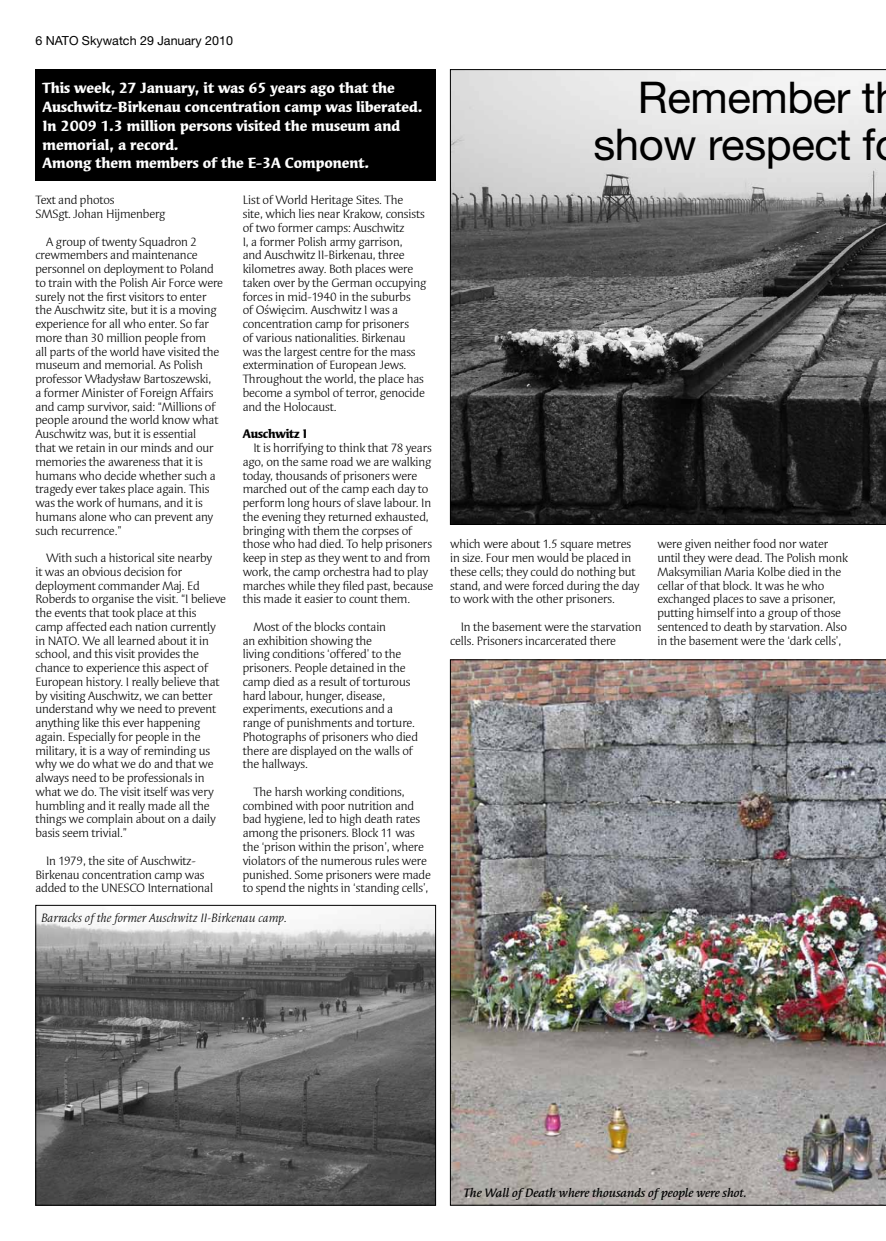
<style>
.page{position:relative;width:886px;height:1241px;background:#fff}
.page>*{position:absolute;margin:0;border:0;box-sizing:border-box;transform-origin:0 0}
.t1{font:43.75px/46.2px "Helvetica Neue LT";letter-spacing:-.01em;color:#000;text-align:right}
.t2{font:700 15px/18.8px "Syndor ITC";color:#fff}
.t3{font:12.5px/13.8px "Syndor ITC";letter-spacing:-.01em;color:#000}
.t4{font:italic 500 12.5px "Syndor ITC";color:#000}
.t5{font:italic 12.5px "Syndor ITC";color:#000}
.t6{font:12.5px "Helvetica Neue LT";color:#000}
.t7{font:700 12.5px "Syndor ITC";letter-spacing:-.01em;color:#000}
</style>
<div class="page">
<div style="left:35px;top:69px;width:401px;height:112px;background:#000"></div>
<img style="left:450px;top:659px;width:436px;height:546px">
<img style="left:37px;top:906px;width:397px;height:297px">
<div style="left:35px;top:904px;width:401px;height:301px;border:1px solid #000"></div>
<svg style="left:450px;top:69px;width:436px;height:455px;background:#6f6f6f"></svg>
<p class="t6" style="left:35px;top:33px;width:199px">6 NATO Skywatch 29 January 2010</p>
<p class="t2" style="left:43px;top:79px;width:381px">This week, 27 January, it was 65 years ago that the Auschwitz-Birkenau concentration camp was liberated.<br>In 2009 1.3 million persons visited the museum and memorial, a record.<br>Among them members of the E-3A Component.</p>
<h1 class="t1" style="left:593px;top:74px;width:284px">Remember t show respect f</h1>
<p class="t3" style="left:35px;top:193px;width:131px">Text and photos<br>SMSgt. Johan Hijmenberg</p>
<p class="t3" style="left:35px;top:235px;width:189px;text-indent:11px">A group of twenty Squadron 2 crewmembers and maintenance personnel on deployment to Poland to train with the Polish Air Force were surely not the first visitors to enter the Auschwitz site, but it is a moving experience for all who enter. So far more than 30 million people from<br>all parts of the world have visited the museum and memorial. As Polish professor Władysław Bartoszewski,<br>a former Minister of Foreign Affairs and camp survivor, said: “Millions of people around the world know what Auschwitz was, but it is essential<br>that we retain in our minds and our memories the awareness that it is humans who decide whether such a tragedy ever takes place again. This was the work of humans, and it is humans alone who can prevent any such recurrence.”</p>
<p class="t3" style="left:35px;top:551px;width:192px;text-indent:11px">With such a historical site nearby<br>it was an obvious decision for deployment commander Maj. Ed Roberds to organise the visit. “I believe the events that took place at this camp affected each nation currently in NATO. We all learned about it in school, and this visit provides the chance to experience this aspect of European history. I really believe that by visiting Auschwitz, we can better understand why we need to prevent anything like this ever happening again. Especially for people in the military, it is a way of reminding us why we do what we do and that we always need to be professionals in what we do. The visit itself was very humbling and it really made all the things we complain about on a daily basis seem trivial.”</p>
<p class="t3" style="left:35px;top:853px;width:179px;text-indent:11px">In 1979, the site of Auschwitz-<br>Birkenau concentration camp was added to the UNESCO International</p>
<p class="t3" style="left:243px;top:193px;width:185px">List of World Heritage Sites. The site, which lies near Krakow, consists of two former camps: Auschwitz<br>I, a former Polish army garrison,<br>and Auschwitz II-Birkenau, three kilometres away. Both places were taken over by the German occupying forces in mid-1940 in the suburbs<br>of O´swi˛ecim. Auschwitz I was a concentration camp for prisoners<br>of various nationalities. Birkenau was the largest centre for the mass extermination of European Jews.<br>Throughout the world, the place has become a symbol of terror, genocide and the Holocaust.</p>
<p class="t7" style="left:243px;top:426px;width:66px">Auschwitz I</p>
<p class="t3" style="left:243px;top:441px;width:192px;text-indent:11px">It is horrifying to think that 78 years ago, on the same road we are walking today, thousands of prisoners were marched out of the camp each day to perform long hours of slave labour. In the evening they returned exhausted, bringing with them the corpses of those who had died. To help prisoners keep in step as they went to and from work, the camp orchestra had to play marches while they filed past, because this made it easier to count them.</p>
<p class="t3" style="left:243px;top:620px;width:177px;text-indent:11px">Most of the blocks contain<br>an exhibition showing the<br>living conditions ‘offered’ to the prisoners. People detained in the camp died as a result of torturous hard labour, hunger, disease, experiments, executions and a range of punishments and torture.<br>Photographs of prisoners who died there are displayed on the walls of the hallways.</p>
<p class="t3" style="left:243px;top:785px;width:190px;text-indent:11px">The harsh working conditions, combined with poor nutrition and bad hygiene, led to high death rates among the prisoners. Block 11 was the ‘prison within the prison’, where violators of the numerous rules were punished. Some prisoners were made to spend the nights in ‘standing cells’,</p>
<p class="t5" style="left:41px;top:910px;width:248px">Barracks of the former Auschwitz II-Birkenau camp.</p>
<p class="t3" style="left:450px;top:537px;width:191px">which were about 1.5 square metres in size. Four men would be placed in these cells; they could do nothing but stand, and were forced during the day to work with the other prisoners.</p>
<p class="t3" style="left:450px;top:620px;width:193px;text-indent:11px">In the basement were the starvation cells. Prisoners incarcerated there</p>
<p class="t3" style="left:657px;top:537px;width:192px">were given neither food nor water until they were dead. The Polish monk Maksymilian Maria Kolbe died in the cellar of that block. It was he who exchanged places to save a prisoner, putting himself into a group of those sentenced to death by starvation. Also in the basement were the ‘dark cells’,</p>
<p class="t4" style="left:463px;top:1185px;width:285px">The Wall of Death where thousands of people were shot.</p>
</div>
